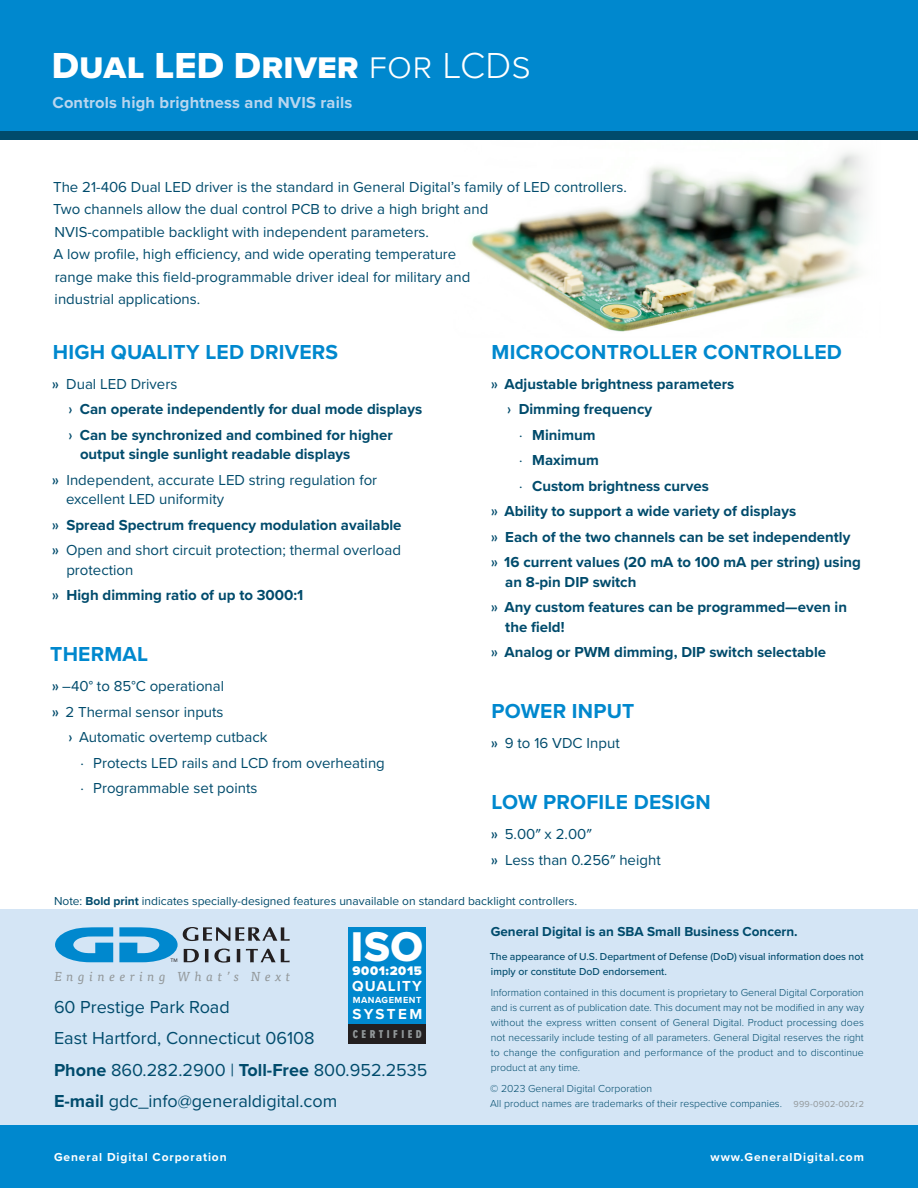
<style>
.page{position:relative;width:918px;height:1188px;background:#fff}
.page>*{position:absolute;margin:0;border:0;box-sizing:border-box;transform-origin:0 0}
.t1{font:43.05px "Proxima Nova Extrabld";color:#fff}
.Front_Page_Header{font:37.5px "Proxima Nova Extrabld";letter-spacing:.005em;color:#fff}
.Features_Header{font:700 21px "Proxima Nova";letter-spacing:.01em;color:#0088ce}
.Address_Phone{font:18px "Proxima Nova";color:#004b6c}
.Front_Page_Subheader{font:700 16.5px "Proxima Nova";letter-spacing:.01em;color:#b9d6ef}
.Main_Copy{font:15px/22.5px "Proxima Nova";color:#004b6c}
.t2{font:700 15px/19.5px "Proxima Nova";color:#004b6c}
.t3{font:700 15px "Proxima Nova";letter-spacing:.075em;color:#fff}
.Disclaimer{font:700 13.5px "Proxima Nova";color:#004b6c}
.t4{font:italic 13.05px "Tisa OT";letter-spacing:.335em;color:#929799}
.t5{font:900 12.9px "Proxima Nova";letter-spacing:.05em;color:#fff}
.Main_Copy-2{font:12px "Proxima Nova";color:#004b6c}
.t6{font:700 12px "Proxima Nova";letter-spacing:.075em;color:#fff}
.t7{font:11.85px "Proxima Nova Ex Cn Extrabld";letter-spacing:.295em;color:#929799}
.Disclaimer-2{font:300 10.5px/15px "Proxima Nova";color:#004b6c;text-align:justify}
.Disclaimer-3{font:500 10.5px/15px "Proxima Nova";color:#004b6c}
.t8{font:700 9.15px "Proxima Nova";letter-spacing:.06em;color:#fff}
.t9{font:9px "Proxima Nova";letter-spacing:.025em;color:#929799}
.t10{font:5.25px "Proxima Nova";color:#231f20}
.s1{font-family:"Proxima Nova";font-weight:300}
.s2{font-family:"Tisa OT"}
.s3{font-family:"Tisa OT";font-weight:400}
.s4{font-weight:400}
.s5{font-weight:700}
</style>
<div class="page">
<div style="left:0;top:1125px;width:918px;height:63px;background:#0088ce"></div>
<img style="left:471px;top:152px;width:394px;height:180px">
<div style="left:0;top:0;width:918px;height:130px;background:#0088ce"></div>
<div style="left:0;top:131px;width:918px;height:9px;background:#004b6c"></div>
<div style="left:0;top:909px;width:918px;height:216px;background:#d4e5f5"></div>
<div style="left:349px;top:927px;width:77px;height:117px;background:#0088ce"></div>
<div style="left:349px;top:1024px;width:77px;height:20px;background:#231f20"></div>
<svg style="left:55px;top:927px;width:58px;height:35px"></svg>
<svg style="left:119px;top:927px;width:171px;height:36px"></svg>
<p class="Front_Page_Header" style="left:52px;top:38px;width:480px">Dual LED Driver <span class="s1">for LCDs</span></p>
<p class="Front_Page_Subheader" style="left:52px;top:90px;width:301px">Controls high brightness and NVIS rails</p>
<p class="Main_Copy" style="left:53px;top:175px;width:575px">The 21-406 Dual LED driver is the standard in General Digital’s family of LED controllers.<br>Two channels allow the dual control PCB to drive a high bright and<br>NVIS-compatible backlight with independent parameters.<br>A low profile, high efficiency, and wide operating temperature<br>range make this field-programmable driver ideal for military and<br>industrial applications.</p>
<p class="Features_Header" style="left:53px;top:336px;width:287px">HIGH QUALITY LED DRIVERS</p>
<p class="Main_Copy" style="left:52px;top:372px;width:127px"><span class="s2">»</span> Dual LED Drivers</p>
<p class="t2" style="left:68px;top:399px;width:356px"><span class="s3">›</span> Can operate independently for dual mode displays</p>
<p class="t2" style="left:80px;top:425px;width:314px;text-indent:-12px"><span class="s3">›</span> Can be synchronized and combined for higher output single sunlight readable displays</p>
<p class="Main_Copy" style="left:66px;top:469px;width:312px;line-height:19.5px;text-indent:-15px"><span class="s2">»</span> Independent, accurate LED string regulation for excellent LED uniformity</p>
<p class="t2" style="left:52px;top:515px;width:351px"><span class="s3">»</span> Spread Spectrum frequency modulation available</p>
<p class="Main_Copy" style="left:66px;top:540px;width:336px;line-height:19.5px;text-indent:-15px"><span class="s2">»</span> Open and short circuit protection; thermal overload protection</p>
<p class="t2" style="left:52px;top:585px;width:253px"><span class="s3">»</span> High dimming ratio of up to 3000:1</p>
<p class="Features_Header" style="left:50px;top:639px;width:99px">THERMAL</p>
<p class="Main_Copy" style="left:52px;top:674px;width:174px"><span class="s2">»</span> –40° to 85°C operational</p>
<p class="Main_Copy" style="left:52px;top:700px;width:174px"><span class="s2">»</span> 2 Thermal sensor inputs</p>
<p class="Main_Copy" style="left:68px;top:725px;width:201px"><span class="s2">›</span> Automatic overtemp cutback</p>
<p class="Main_Copy" style="left:80px;top:751px;width:306px">· Protects LED rails and LCD from overheating</p>
<p class="Main_Copy" style="left:80px;top:776px;width:179px">· Programmable set points</p>
<p class="Features_Header" style="left:492px;top:336px;width:352px">MICROCONTROLLER CONTROLLED</p>
<p class="t2" style="left:490px;top:374px;width:245px"><span class="s3">»</span> Adjustable brightness parameters</p>
<p class="t2" style="left:507px;top:399px;width:147px"><span class="s3">›</span> Dimming frequency</p>
<p class="t2" style="left:519px;top:425px;width:78px"><span class="s4">·</span> Minimum</p>
<p class="t2" style="left:519px;top:450px;width:81px"><span class="s4">·</span> Maximum</p>
<p class="t2" style="left:519px;top:476px;width:191px"><span class="s4">·</span> Custom brightness curves</p>
<p class="t2" style="left:490px;top:501px;width:307px"><span class="s3">»</span> Ability to support a wide variety of displays</p>
<p class="t2" style="left:490px;top:527px;width:362px"><span class="s3">»</span> Each of the two channels can be set independently</p>
<p class="t2" style="left:505px;top:552px;width:357px;text-indent:-15px"><span class="s3">»</span> 16 current values (20 mA to 100 mA per string) using an 8-pin DIP switch</p>
<p class="t2" style="left:505px;top:597px;width:343px;text-indent:-15px"><span class="s3">»</span> Any custom features can be programmed—even in the field!</p>
<p class="t2" style="left:490px;top:642px;width:337px"><span class="s3">»</span> Analog or PWM dimming, DIP switch selectable</p>
<p class="Features_Header" style="left:492px;top:696px;width:144px">POWER INPUT</p>
<p class="Main_Copy" style="left:490px;top:731px;width:131px"><span class="s2">»</span> 9 to 16 VDC Input</p>
<p class="Features_Header" style="left:492px;top:787px;width:221px">LOW PROFILE DESIGN</p>
<p class="Main_Copy" style="left:490px;top:823px;width:103px"><span class="s2">»</span> 5.00″ x 2.00″</p>
<p class="Main_Copy" style="left:490px;top:848px;width:172px"><span class="s2">»</span> Less than 0.256″ height</p>
<p class="Main_Copy-2" style="left:54px;top:892px;width:525px">Note: <span class="s5">Bold print</span> indicates specially-designed features unavailable on standard backlight controllers.</p>
<p class="t1" style="left:351px;top:914px;width:74px">ISO</p>
<p class="t5" style="left:353px;top:961px;width:71px">9001:2015</p>
<p class="Disclaimer" style="left:491px;top:921px;width:309px">General Digital is an SBA Small Business Concern.</p>
<p class="Disclaimer-3" style="left:490px;top:949px;width:375px">The appearance of U.S. Department of Defense (DoD) visual information does not imply or constitute DoD endorsement.</p>
<p class="Disclaimer-2" style="left:491px;top:984px;width:375px">Information contained in this document is proprietary to General Digital Corporation and is current as of publication date. This document may not be modified in any way without the express written consent of General Digital. Product processing does not necessarily include testing of all parameters. General Digital reserves the right to change the configuration and performance of the product and to discontinue product at any time.</p>
<p class="Disclaimer-2" style="left:490px;top:1080px;width:163px">© 2023 General Digital Corporation</p>
<p class="Disclaimer-2" style="left:490px;top:1095px;width:293px">All product names are trademarks of their respective companies.</p>
<p class="t9" style="left:794px;top:1097px;width:72px">999-0902-002r2</p>
<p class="t10" style="left:171px;top:957px;width:9px">TM</p>
<p class="t4" style="left:54px;top:968px;width:238px">Engineering What’s Next</p>
<p class="t3" style="left:352px;top:975px;width:71px">QUALITY</p>
<p class="t8" style="left:353px;top:993px;width:70px">MANAGEMENT</p>
<p class="Address_Phone" style="left:54px;top:994px;width:177px">60 Prestige Park Road</p>
<p class="Address_Phone" style="left:54px;top:1025px;width:262px">East Hartford, Connecticut 06108</p>
<p class="Address_Phone" style="left:54px;top:1056px;width:375px"><span class="s5">Phone</span> 860.282.2900 | <span class="s5">Toll-Free</span> 800.952.2535</p>
<p class="Address_Phone" style="left:54px;top:1087px;width:285px"><span class="s5">E-mail</span> gdc_info@generaldigital.com</p>
<p class="t3" style="left:352px;top:1002px;width:71px">SYSTEM</p>
<p class="t7" style="left:353px;top:1026px;width:70px">CERTIFIED</p>
<p class="t6" style="left:54px;top:1148px;width:174px">General Digital Corporation</p>
<p class="t6" style="left:711px;top:1148px;width:155px">www.GeneralDigital.com</p>
</div>
